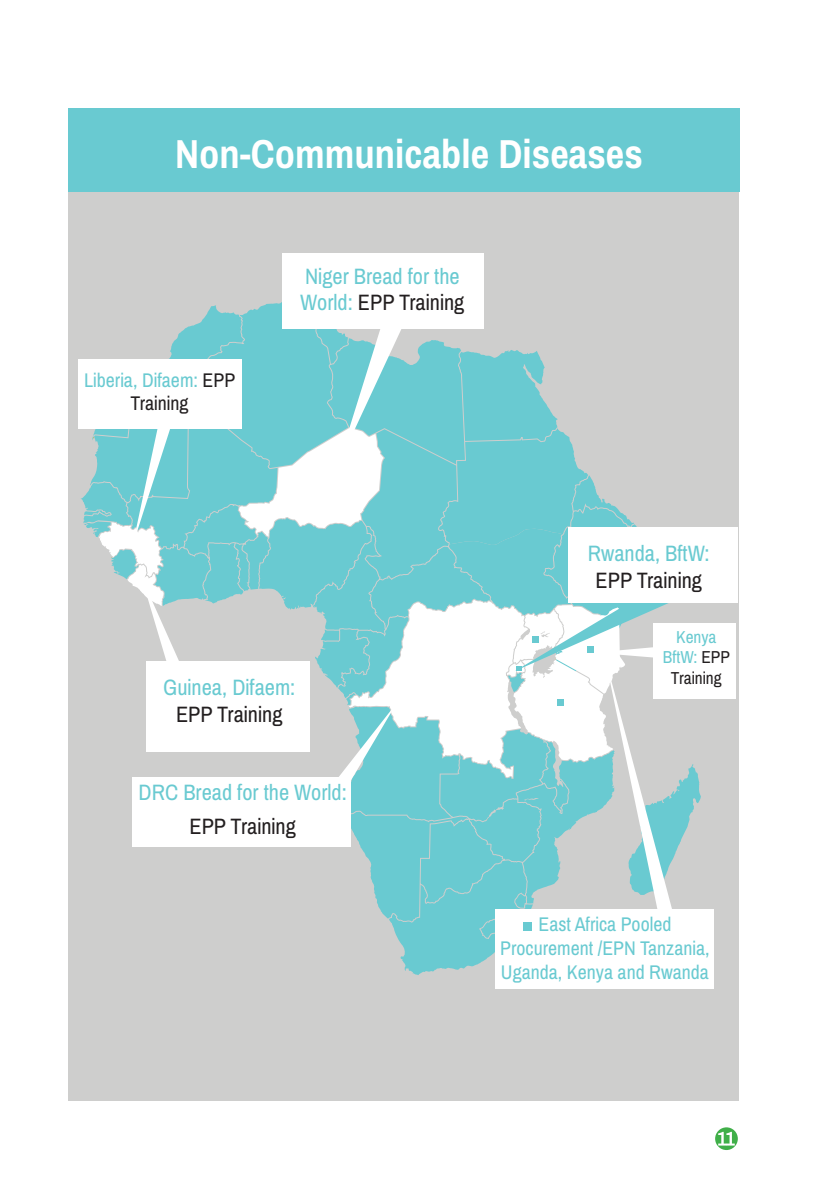
<style>
.page{position:relative;width:840px;height:1191px;background:#fff}
.page>*{position:absolute;margin:0;border:0;box-sizing:border-box;transform-origin:0 0}
.t1{font:700 40.6px "Archivo Narrow";color:#fff}
.t2{font:22.2px/26.8px "Archivo Narrow";color:#69cad1;text-align:center}
.t3{font:22.2px "Archivo Narrow";color:#231f20}
.t4{font:19.8px/23.8px "Archivo Narrow";color:#69cad1;text-align:center}
.t5{font:17.4px/20.8px "Archivo Narrow";color:#231f20;text-align:center}
.s1{color:#231f20}
.s2{color:#69cad1}
</style>
<div class="page">
<div style="left:68px;top:191px;width:670px;height:909px;background:#cececd"></div>
<div style="left:495px;top:908px;width:218px;height:80px;background:#fff"></div>
<div style="left:282px;top:253px;width:201px;height:76px;background:#fff"></div>
<svg style="left:80px;top:299px;width:621px;height:676px"></svg>
<div style="left:567px;top:527px;width:170px;height:76px;background:#fff"></div>
<div style="left:653px;top:623px;width:82px;height:76px;background:#fff"></div>
<div style="left:68px;top:108px;width:670px;height:83px;background:#69cad1"></div>
<svg style="left:714px;top:1127px;width:23px;height:23px"></svg>
<svg style="left:717px;top:1131px;width:17px;height:14px"></svg>
<div style="left:523px;top:922px;width:8px;height:9px;background:#69cad1"></div>
<p class="t1" style="left:175px;top:129px;width:469px">Non-Communicable Diseases</p>
<p class="t4" style="left:84px;top:368px;width:152px">Liberia, Difaem: <span class="s1">EPP<br>Training</span></p>
<p class="t2" style="left:300px;top:263px;width:165px;text-align:left">Niger Bread for the<br>World: <span class="s1">EPP Training</span></p>
<p class="t2" style="left:163px;top:674px;width:134px">Guinea, Difaem:<br><span class="s1">EPP Training</span></p>
<p class="t2" style="left:138px;top:779px;width:209px">DRC Bread for the World:</p>
<p class="t3" style="left:189px;top:812px;width:108px">EPP Training</p>
<p class="t2" style="left:587px;top:540px;width:123px">Rwanda, BftW:<br><span class="s1">EPP Training</span></p>
<p class="t5" style="left:662px;top:626px;width:68px"><span class="s2">Kenya<br>BftW:</span> EPP<br>Training</p>
<p class="t4" style="left:500px;top:913px;width:211px">East Africa Pooled<br>Procurement /EPN Tanzania,<br>Uganda, Kenya and Rwanda</p>
</div>
